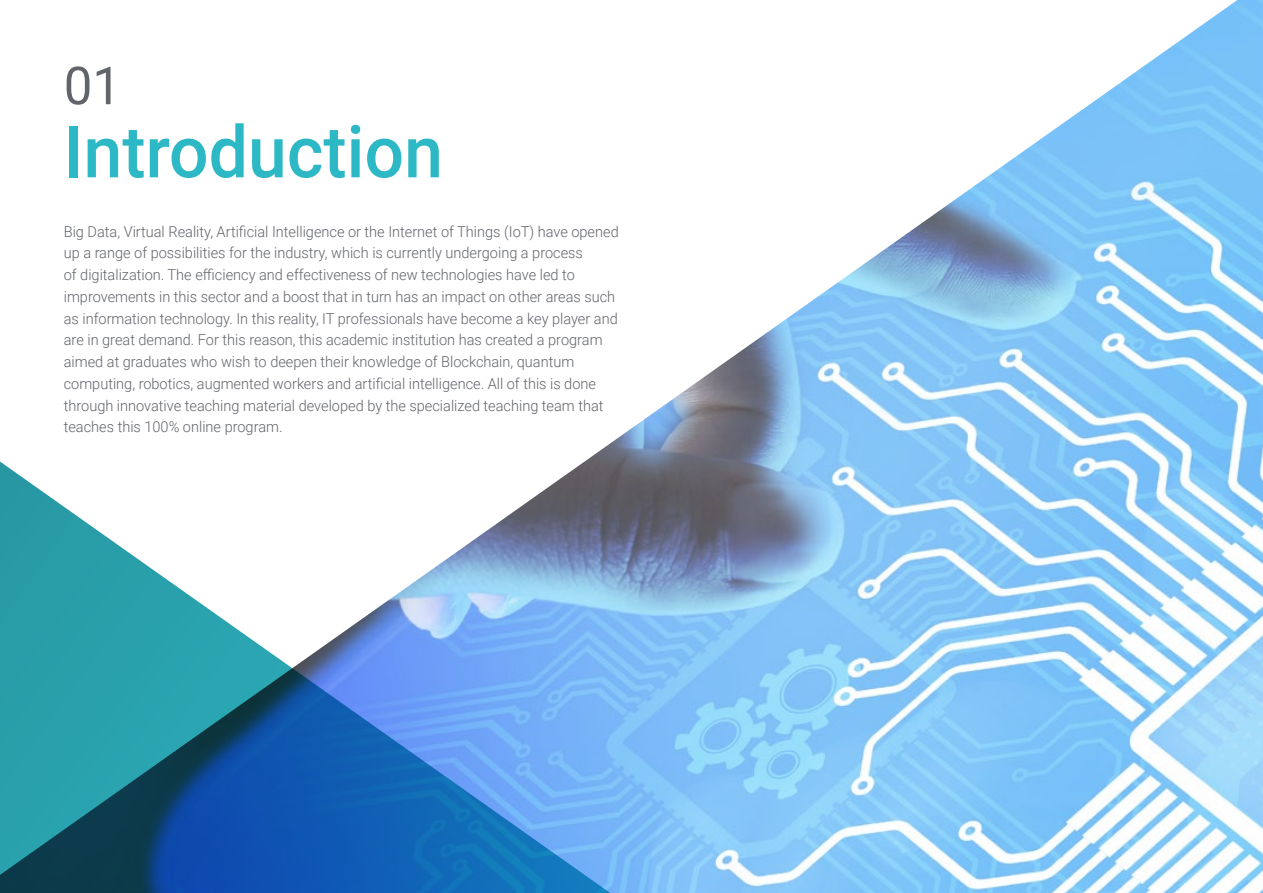
<style>
.page{position:relative;width:1263px;height:893px;background:#fff}
.page>*{position:absolute;margin:0;border:0;box-sizing:border-box;transform-origin:0 0}
.t1{font:500 72px "Roboto";color:#2db8c5}
.t2{font:52.5px "Roboto";color:#61646a}
.t3{font:300 15px/21.8px "Roboto";color:#61646a}
</style>
<div class="page">
<img style="left:607px;top:0;width:656px;height:893px">
<svg style="left:0;top:446px;width:640px;height:447px"></svg>
<h2 class="t2" style="left:64px;top:49px;width:59px">01</h2>
<h1 class="t1" style="left:64px;top:101px;width:381px">Introduction</h1>
<p class="t3" style="left:64px;top:220px;width:556px">Big Data, Virtual Reality, Artificial Intelligence or the Internet of Things (IoT) have opened up a range of possibilities for the industry, which is currently undergoing a process<br>of digitalization. The efficiency and effectiveness of new technologies have led to improvements in this sector and a boost that in turn has an impact on other areas such as information technology. In this reality, IT professionals have become a key player and are in great demand. For this reason, this academic institution has created a program aimed at graduates who wish to deepen their knowledge of Blockchain, quantum computing, robotics, augmented workers and artificial intelligence. All of this is done through innovative teaching material developed by the specialized teaching team that teaches this 100% online program.</p>
</div>
